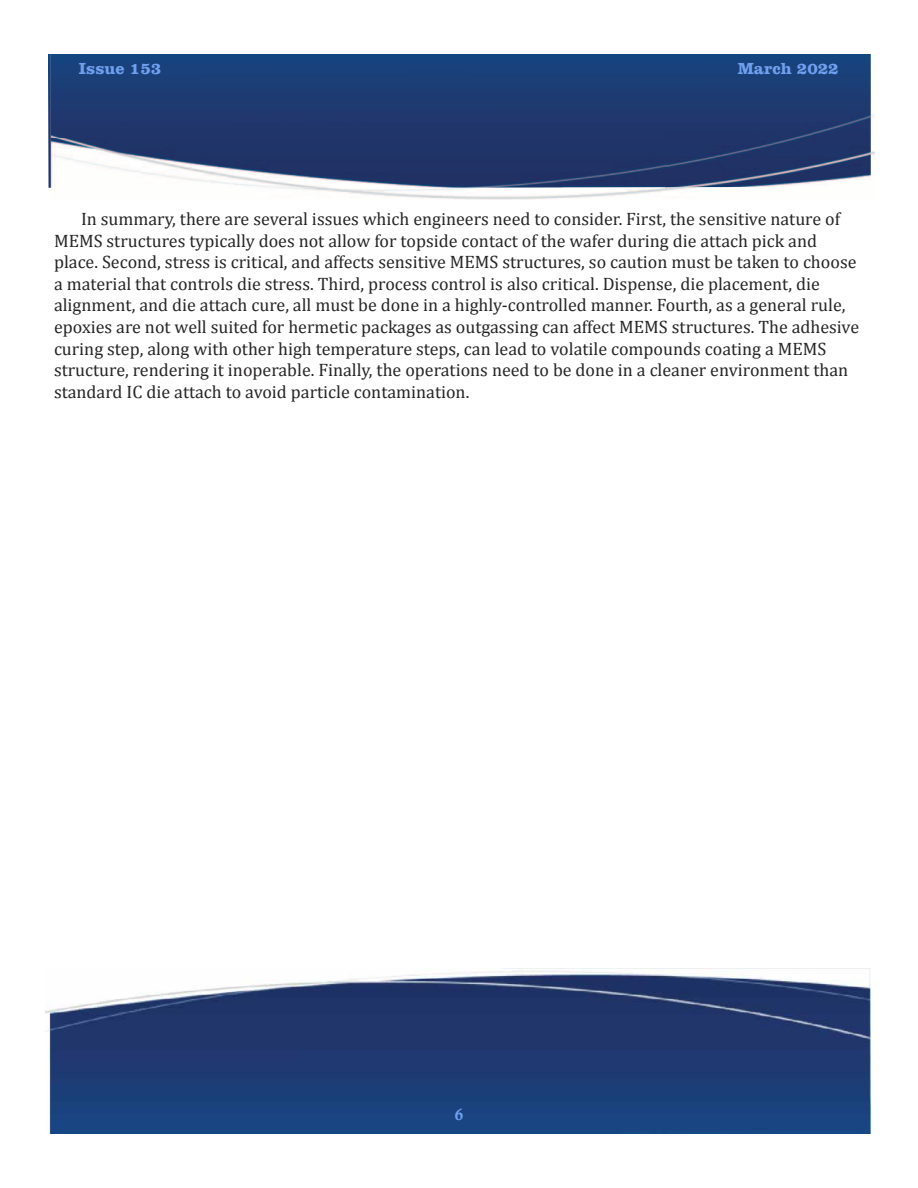
<style>
.page{position:relative;width:918px;height:1188px;background:#fff}
.page>*{position:absolute;margin:0;border:0;box-sizing:border-box;transform-origin:0 0}
.t1{font:18px/21.6px "Cambria";color:#272526}
.t2{font:700 16.5px "Clarendon BT";color:#6fa0ef}
.t3{font:700 16.5px "Calisto";color:#6fa0ef}
</style>
<div class="page">
<img style="left:48px;top:54px;width:3px;height:134px">
<img style="left:51px;top:54px;width:820px;height:134px">
<img style="left:45px;top:969px;width:825px;height:165px">
<p class="t2" style="left:79px;top:63px;width:84px">Issue 153</p>
<p class="t2" style="left:738px;top:63px;width:103px">March 2022</p>
<p class="t1" style="left:54px;top:208px;width:807px;text-indent:27px">In summary, there are several issues which engineers need to consider. First, the sensitive nature of MEMS structures typically does not allow for topside contact of the wafer during die attach pick and place. Second, stress is critical, and affects sensitive MEMS structures, so caution must be taken to choose a material that controls die stress. Third, process control is also critical. Dispense, die placement, die alignment, and die attach cure, all must be done in a highly-controlled manner. Fourth, as a general rule, epoxies are not well suited for hermetic packages as outgassing can affect MEMS structures. The adhesive curing step, along with other high temperature steps, can lead to volatile compounds coating a MEMS structure, rendering it inoperable. Finally, the operations need to be done in a cleaner environment than standard IC die attach to avoid particle contamination.</p>
<p class="t3" style="left:455px;top:1108px;width:10px">6</p>
</div>
